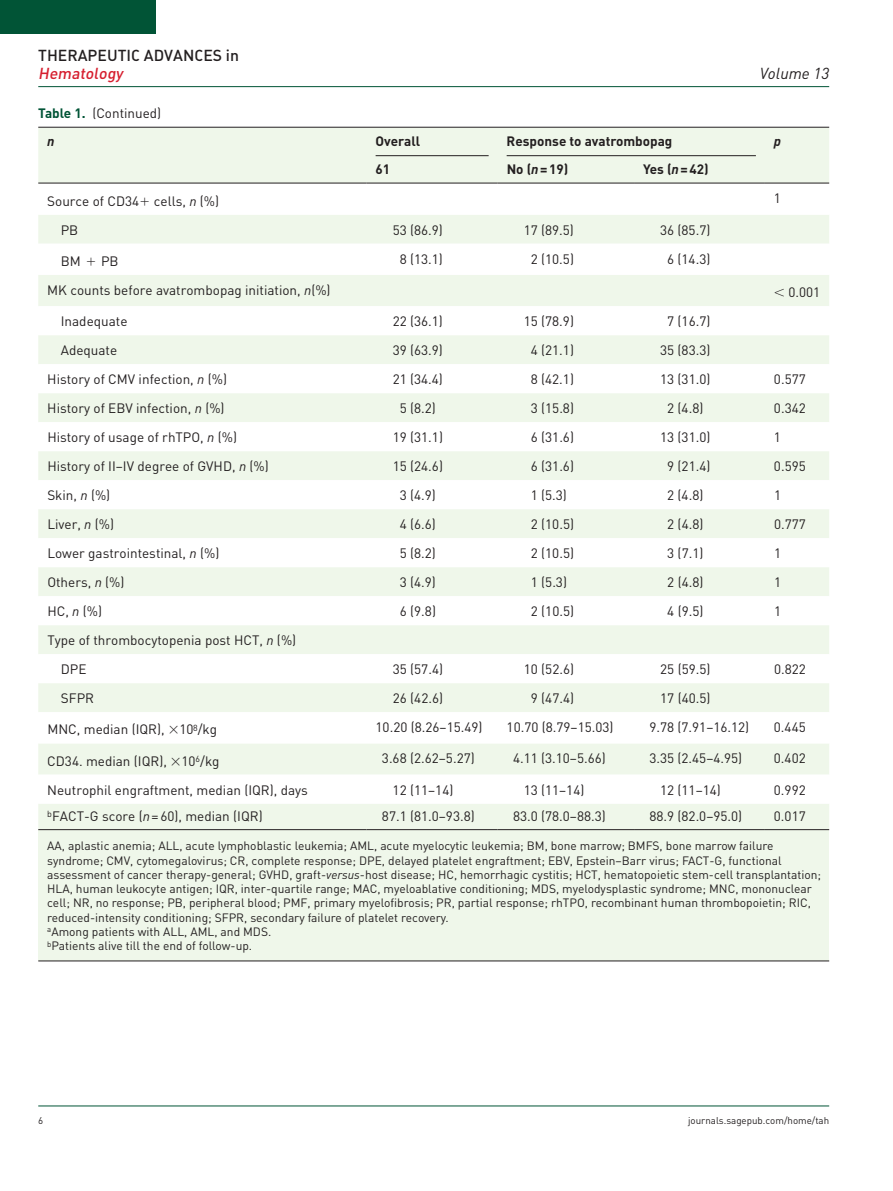
<style>
.page{position:relative;width:893px;height:1191px;background:#fff}
.page>*{position:absolute;margin:0;border:0;box-sizing:border-box;transform-origin:0 0}
.t1{font:15.75px "DIN Medium Alternate";color:#231f20}
.t2{font:italic 15.75px "DIN Medium Alternate";color:#d61f2f}
.t3{font:italic 15.75px "DIN";color:#231f20}
.t4{font:13.5px/29px "DIN";color:#231f20}
.t5{font:700 13.5px "DIN";color:#231f20}
.t6{font:italic 700 13.5px "DIN";color:#231f20}
.t7{font:12px/14.2px "DIN";color:#231f20}
.t8{font:9.75px "DIN";color:#231f20}
.s1{font-weight:700;color:#015436}
.s2{font-style:italic}
</style>
<div class="page">
<hr style="left:38px;top:86px;width:791px;height:1px;background:#015436">
<hr style="left:38px;top:1105px;width:791px;height:1px;background:#015436">
<div style="left:0;top:0;width:155px;height:34px;background:#015436"></div>
<div style="left:38px;top:830px;width:791px;height:130px;background:#eff7ea"></div>
<hr style="left:38px;top:960px;width:791px;height:1px;background:#231f20">
<div style="left:38px;top:128px;width:791px;height:701px;background:#eff7ea"></div>
<svg style="left:38px;top:184px;width:791px;height:619px"></svg>
<hr style="left:38px;top:829px;width:329px;height:1px;background:#231f20">
<hr style="left:367px;top:829px;width:131px;height:1px;background:#231f20">
<hr style="left:498px;top:829px;width:136px;height:1px;background:#231f20">
<hr style="left:634px;top:829px;width:131px;height:1px;background:#231f20">
<hr style="left:765px;top:829px;width:64px;height:1px;background:#231f20">
<hr style="left:38px;top:183px;width:329px;height:1px;background:#231f20">
<hr style="left:765px;top:183px;width:64px;height:1px;background:#231f20">
<hr style="left:367px;top:183px;width:131px;height:1px;background:#231f20">
<hr style="left:498px;top:183px;width:136px;height:1px;background:#231f20">
<hr style="left:634px;top:183px;width:131px;height:1px;background:#231f20">
<hr style="left:376px;top:155px;width:113px;height:1px;background:#231f20">
<hr style="left:507px;top:155px;width:249px;height:1px;background:#231f20">
<hr style="left:38px;top:127px;width:791px;height:1px;background:#231f20">
<svg style="left:141px;top:197px;width:8px;height:8px"></svg>
<svg style="left:87px;top:257px;width:8px;height:8px"></svg>
<svg style="left:775px;top:289px;width:9px;height:8px"></svg>
<svg style="left:170px;top:726px;width:8px;height:8px"></svg>
<svg style="left:172px;top:757px;width:8px;height:8px"></svg>
<p class="t1" style="left:38px;top:45px;width:202px">THERAPEUTIC ADVANCES IN</p>
<p class="t2" style="left:38px;top:63px;width:86px">Hematology</p>
<p class="t4" style="left:38px;top:98px;width:125px"><span class="s1">Table 1.</span> (Continued)</p>
<p class="t3" style="left:760px;top:63px;width:71px">Volume 13</p>
<p class="t6" style="left:47px;top:133px;width:9px">n</p>
<p class="t5" style="left:376px;top:133px;width:46px">Overall</p>
<p class="t5" style="left:507px;top:133px;width:167px">Response to avatrombopag</p>
<p class="t6" style="left:774px;top:133px;width:9px">p</p>
<p class="t5" style="left:376px;top:160px;width:16px">61</p>
<p class="t5" style="left:507px;top:160px;width:63px">No (<span class="s2">n</span>=19)</p>
<p class="t5" style="left:643px;top:160px;width:67px">Yes (<span class="s2">n</span>=42)</p>
<p class="t4" style="left:47px;top:186px;width:173px">Source of CD34 cells, <span class="s2">n</span> (%)</p>
<p class="t4" style="left:774px;top:184px;width:9px">1</p>
<p class="t4" style="left:61px;top:215px;width:19px">PB</p>
<p class="t4" style="left:393px;top:215px;width:52px">53 (86.9)</p>
<p class="t4" style="left:524px;top:215px;width:52px">17 (89.5)</p>
<p class="t4" style="left:660px;top:215px;width:52px">36 (85.7)</p>
<p class="t4" style="left:61px;top:246px;width:22px">BM</p>
<p class="t4" style="left:101px;top:246px;width:19px">PB</p>
<p class="t4" style="left:400px;top:244px;width:45px">8 (13.1)</p>
<p class="t4" style="left:531px;top:244px;width:45px">2 (10.5)</p>
<p class="t4" style="left:667px;top:244px;width:45px">6 (14.3)</p>
<p class="t4" style="left:47px;top:275px;width:285px">MK counts before avatrombopag initiation, <span class="s2">n</span>(%)</p>
<p class="t4" style="left:788px;top:277px;width:33px">0.001</p>
<p class="t4" style="left:61px;top:306px;width:68px">Inadequate</p>
<p class="t4" style="left:393px;top:306px;width:52px">22 (36.1)</p>
<p class="t4" style="left:524px;top:306px;width:52px">15 (78.9)</p>
<p class="t4" style="left:667px;top:306px;width:45px">7 (16.7)</p>
<p class="t4" style="left:61px;top:335px;width:58px">Adequate</p>
<p class="t4" style="left:393px;top:335px;width:52px">39 (63.9)</p>
<p class="t4" style="left:531px;top:335px;width:45px">4 (21.1)</p>
<p class="t4" style="left:660px;top:335px;width:52px">35 (83.3)</p>
<p class="t4" style="left:47px;top:364px;width:181px">History of CMV infection, <span class="s2">n</span> (%)</p>
<p class="t4" style="left:393px;top:364px;width:52px">21 (34.4)</p>
<p class="t4" style="left:531px;top:364px;width:45px">8 (42.1)</p>
<p class="t4" style="left:660px;top:364px;width:52px">13 (31.0)</p>
<p class="t4" style="left:774px;top:364px;width:33px">0.577</p>
<p class="t4" style="left:47px;top:393px;width:179px">History of EBV infection, <span class="s2">n</span> (%)</p>
<p class="t4" style="left:400px;top:393px;width:38px">5 (8.2)</p>
<p class="t4" style="left:531px;top:393px;width:45px">3 (15.8)</p>
<p class="t4" style="left:667px;top:393px;width:38px">2 (4.8)</p>
<p class="t4" style="left:774px;top:393px;width:33px">0.342</p>
<p class="t4" style="left:47px;top:422px;width:191px">History of usage of rhTPO, <span class="s2">n</span> (%)</p>
<p class="t4" style="left:393px;top:422px;width:52px">19 (31.1)</p>
<p class="t4" style="left:531px;top:422px;width:45px">6 (31.6)</p>
<p class="t4" style="left:660px;top:422px;width:52px">13 (31.0)</p>
<p class="t4" style="left:774px;top:422px;width:9px">1</p>
<p class="t4" style="left:47px;top:451px;width:223px">History of II–IV degree of GVHD, <span class="s2">n</span> (%)</p>
<p class="t4" style="left:393px;top:451px;width:52px">15 (24.6)</p>
<p class="t4" style="left:531px;top:451px;width:45px">6 (31.6)</p>
<p class="t4" style="left:667px;top:451px;width:45px">9 (21.4)</p>
<p class="t4" style="left:774px;top:451px;width:33px">0.595</p>
<p class="t4" style="left:47px;top:480px;width:64px">Skin, <span class="s2">n</span> (%)</p>
<p class="t4" style="left:400px;top:480px;width:38px">3 (4.9)</p>
<p class="t4" style="left:531px;top:480px;width:38px">1 (5.3)</p>
<p class="t4" style="left:667px;top:480px;width:38px">2 (4.8)</p>
<p class="t4" style="left:774px;top:480px;width:9px">1</p>
<p class="t4" style="left:47px;top:509px;width:68px">Liver, <span class="s2">n</span> (%)</p>
<p class="t4" style="left:400px;top:509px;width:38px">4 (6.6)</p>
<p class="t4" style="left:531px;top:509px;width:45px">2 (10.5)</p>
<p class="t4" style="left:667px;top:509px;width:38px">2 (4.8)</p>
<p class="t4" style="left:774px;top:509px;width:33px">0.777</p>
<p class="t4" style="left:47px;top:538px;width:174px">Lower gastrointestinal, <span class="s2">n</span> (%)</p>
<p class="t4" style="left:400px;top:538px;width:38px">5 (8.2)</p>
<p class="t4" style="left:531px;top:538px;width:45px">2 (10.5)</p>
<p class="t4" style="left:667px;top:538px;width:38px">3 (7.1)</p>
<p class="t4" style="left:774px;top:538px;width:9px">1</p>
<p class="t4" style="left:47px;top:567px;width:79px">Others, <span class="s2">n</span> (%)</p>
<p class="t4" style="left:400px;top:567px;width:38px">3 (4.9)</p>
<p class="t4" style="left:531px;top:567px;width:38px">1 (5.3)</p>
<p class="t4" style="left:667px;top:567px;width:38px">2 (4.8)</p>
<p class="t4" style="left:774px;top:567px;width:9px">1</p>
<p class="t4" style="left:47px;top:596px;width:56px">HC, <span class="s2">n</span> (%)</p>
<p class="t4" style="left:400px;top:596px;width:38px">6 (9.8)</p>
<p class="t4" style="left:531px;top:596px;width:45px">2 (10.5)</p>
<p class="t4" style="left:667px;top:596px;width:38px">4 (9.5)</p>
<p class="t4" style="left:774px;top:596px;width:9px">1</p>
<p class="t4" style="left:61px;top:625px;width:237px;text-indent:-14px">Type of thrombocytopenia post HCT, <span class="s2">n</span> (%)<br>DPE</p>
<p class="t4" style="left:393px;top:654px;width:52px">35 (57.4)</p>
<p class="t4" style="left:524px;top:654px;width:52px">10 (52.6)</p>
<p class="t4" style="left:660px;top:654px;width:52px">25 (59.5)</p>
<p class="t4" style="left:774px;top:654px;width:33px">0.822</p>
<p class="t4" style="left:61px;top:683px;width:35px">SFPR</p>
<p class="t4" style="left:393px;top:683px;width:52px">26 (42.6)</p>
<p class="t4" style="left:531px;top:683px;width:45px">9 (47.4)</p>
<p class="t4" style="left:660px;top:683px;width:52px">17 (40.5)</p>
<p class="t4" style="left:47px;top:714px;width:171px">MNC, median (IQR), 10<sup>8</sup>/kg</p>
<p class="t4" style="left:376px;top:712px;width:108px">10.20 (8.26–15.49)</p>
<p class="t4" style="left:507px;top:712px;width:108px">10.70 (8.79–15.03)</p>
<p class="t4" style="left:649px;top:712px;width:101px">9.78 (7.91–16.12)</p>
<p class="t4" style="left:774px;top:712px;width:33px">0.445</p>
<p class="t4" style="left:47px;top:746px;width:174px">CD34. median (IQR), 10<sup>6</sup>/kg</p>
<p class="t4" style="left:382px;top:744px;width:94px">3.68 (2.62–5.27)</p>
<p class="t4" style="left:513px;top:744px;width:94px">4.11 (3.10–5.66)</p>
<p class="t4" style="left:649px;top:744px;width:94px">3.35 (2.45–4.95)</p>
<p class="t4" style="left:774px;top:744px;width:33px">0.402</p>
<p class="t4" style="left:47px;top:775px;width:262px">Neutrophil engraftment, median (IQR), days</p>
<p class="t4" style="left:393px;top:775px;width:62px">12 (11–14)</p>
<p class="t4" style="left:524px;top:775px;width:62px">13 (11–14)</p>
<p class="t4" style="left:660px;top:775px;width:62px">12 (11–14)</p>
<p class="t4" style="left:774px;top:775px;width:33px">0.992</p>
<p class="t4" style="left:47px;top:801px;width:217px"><sup>b</sup>FACT-G score (<span class="s2">n</span>=60), median (IQR)</p>
<p class="t4" style="left:382px;top:801px;width:94px">87.1 (81.0–93.8)</p>
<p class="t4" style="left:513px;top:801px;width:94px">83.0 (78.0–88.3)</p>
<p class="t4" style="left:649px;top:801px;width:94px">88.9 (82.0–95.0)</p>
<p class="t4" style="left:774px;top:801px;width:33px">0.017</p>
<p class="t7" style="left:47px;top:838px;width:775px">AA, aplastic anemia; ALL, acute lymphoblastic leukemia; AML, acute myelocytic leukemia; BM, bone marrow; BMFS, bone marrow failure syndrome; CMV, cytomegalovirus; CR, complete response; DPE, delayed platelet engraftment; EBV, Epstein–Barr virus; FACT-G, functional assessment of cancer therapy-general; GVHD, graft-<span class="s2">versus</span>-host disease; HC, hemorrhagic cystitis; HCT, hematopoietic stem-cell transplantation; HLA, human leukocyte antigen; IQR, inter-quartile range; MAC, myeloablative conditioning; MDS, myelodysplastic syndrome; MNC, mononuclear cell; NR, no response; PB, peripheral blood; PMF, primary myelofibrosis; PR, partial response; rhTPO, recombinant human thrombopoietin; RIC, reduced-intensity conditioning; SFPR, secondary failure of platelet recovery.<br><sup>a</sup>Among patients with ALL, AML, and MDS.<br><sup>b</sup>Patients alive till the end of follow-up.</p>
<p class="t8" style="left:38px;top:1114px;width:7px">6</p>
<p class="t8" style="left:688px;top:1114px;width:143px">journals.sagepub.com/home/tah</p>
</div>
